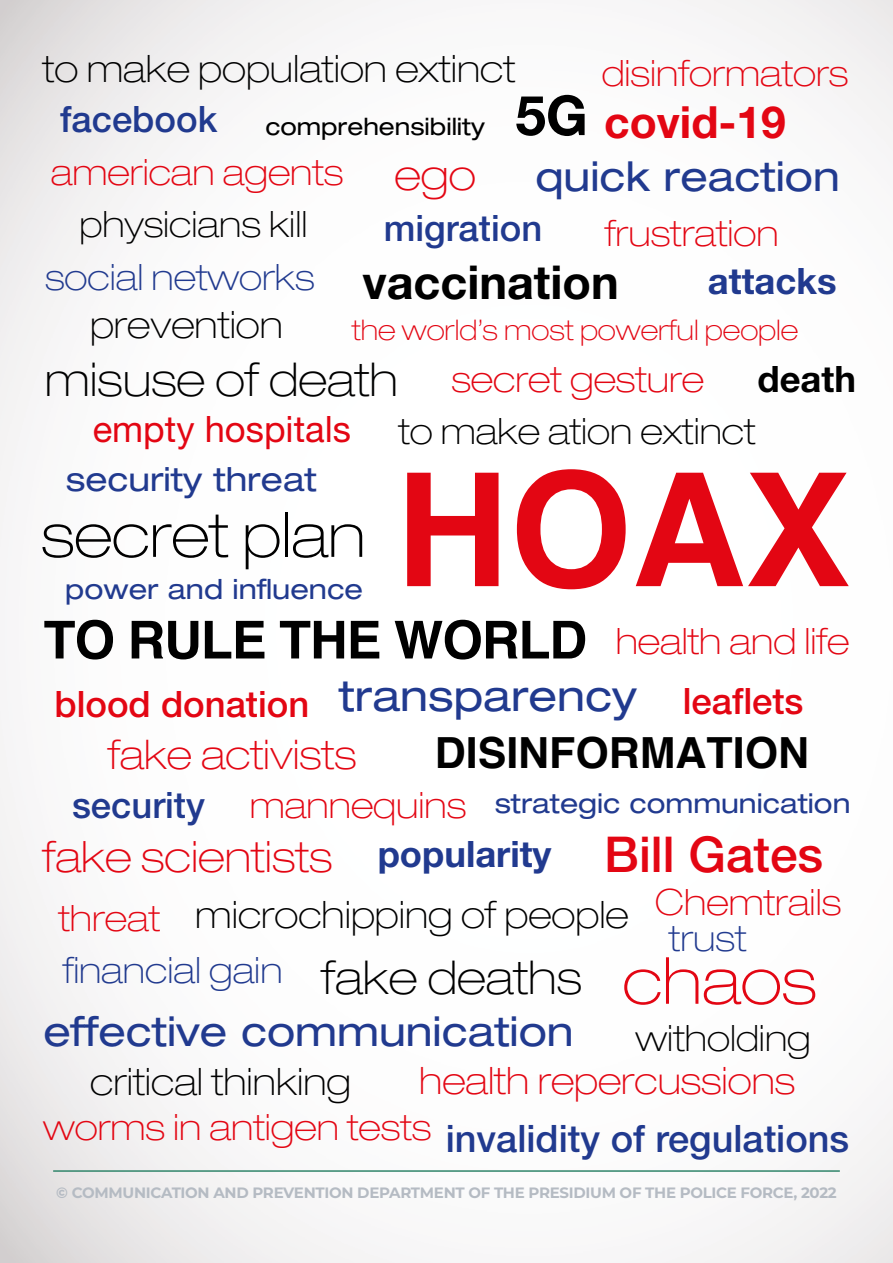
<style>
.page{position:relative;width:893px;height:1263px;background:#fff}
.page>*{position:absolute;margin:0;border:0;box-sizing:border-box;transform-origin:0 0}
.t1{font:700 157.65px "Helvetica";color:#e30613}
.t2{font:100 expanded 65.1px "Helvetica Neue LT Pro";color:#e30613}
.t3{font:100 expanded 61.65px "Helvetica Neue LT Pro";color:#000}
.t4{font:700 55.05px "Helvetica Neue LT Pro";color:#000}
.t5{font:700 52.2px "Helvetica";letter-spacing:-.02em;color:#000}
.t6{font:500 49.5px "Helvetica Neue LT Pro";color:#e30613}
.t7{font:100 expanded 46.8px "Helvetica Neue LT Pro";color:#000}
.t8{font:700 46.8px "Helvetica Neue LT Pro";color:#000}
.t9{font:700 44.4px "Helvetica Neue LT Pro";color:#e30613}
.t10{font:100 expanded 43.35px "Helvetica Neue LT Pro";color:#e30613}
.t11{font:expanded 43.05px "Helvetica Neue LT Pro";color:#213a8f}
.t12{font:100 expanded 43.05px "Helvetica Neue LT Pro";color:#e30613}
.t13{font:700 42.9px "Helvetica";color:#000}
.t14{font:expanded 41.25px "Helvetica Neue LT Pro";color:#213a8f}
.t15{font:100 expanded 40.95px "Helvetica Neue LT Pro";color:#e30613}
.t16{font:100 expanded 37.95px "Helvetica Neue LT Pro";color:#000}
.t17{font:500 37.95px "Helvetica Neue LT Pro";color:#213a8f}
.t18{font:100 expanded 37.95px "Helvetica Neue LT Pro";color:#e30613}
.t19{font:100 expanded 36.45px "Helvetica Neue LT Pro";color:#e30613}
.t20{font:100 expanded 36.45px "Helvetica Neue LT Pro";color:#000}
.t21{font:100 expanded 36.45px "Helvetica Neue LT Pro";color:#213a8f}
.t22{font:500 36.45px "Helvetica Neue LT Pro";color:#213a8f}
.t23{font:500 36.45px "Helvetica Neue LT Pro";color:#e30613}
.t24{font:700 36.45px "Helvetica Neue LT Pro";color:#213a8f}
.t25{font:36.45px "Helvetica Neue LT Pro";color:#e30613}
.t26{font:700 36.45px "Helvetica Neue LT Pro";color:#000}
.t27{font:expanded 33.3px "Helvetica Neue LT Pro";color:#213a8f}
.t28{font:100 expanded 28.5px "Helvetica Neue LT Pro";color:#e30613}
.t29{font:expanded 27.9px "Helvetica Neue LT Pro";color:#213a8f}
.t30{font:expanded 27.3px "Helvetica Neue LT Pro";color:#213a8f}
.t31{font:expanded 24px "Helvetica Neue LT Pro";color:#000}
.t32{font:700 15px "Montserrat";letter-spacing:-.02em;color:#b5bbc3}
</style>
<div class="page">
<hr style="left:53px;top:1170px;width:787px;height:2px;background:#34876d">
<p class="t16" style="left:43px;top:46px;width:474px">to make population extinct</p>
<p class="t22" style="left:60px;top:97px;width:159px">facebook</p>
<p class="t31" style="left:265px;top:113px;width:221px">comprehensibility</p>
<h3 class="t4" style="left:515px;top:81px;width:74px">5G</h3>
<p class="t19" style="left:602px;top:51px;width:248px">disinformators</p>
<p class="t9" style="left:604px;top:95px;width:183px">covid-19</p>
<p class="t19" style="left:51px;top:151px;width:294px">american agents</p>
<p class="t12" style="left:395px;top:149px;width:83px">ego</p>
<p class="t14" style="left:535px;top:153px;width:306px">quick reaction</p>
<p class="t20" style="left:80px;top:202px;width:229px">physicians kill</p>
<p class="t22" style="left:384px;top:206px;width:160px">migration</p>
<p class="t19" style="left:605px;top:211px;width:175px">frustration</p>
<p class="t21" style="left:45px;top:255px;width:271px">social networks</p>
<p class="t16" style="left:90px;top:302px;width:194px">prevention</p>
<p class="t8" style="left:362px;top:253px;width:258px">vaccination</p>
<p class="t28" style="left:352px;top:312px;width:448px">the world’s most powerful people</p>
<p class="t24" style="left:708px;top:259px;width:130px">attacks</p>
<p class="t7" style="left:45px;top:352px;width:355px">misuse of death</p>
<p class="t19" style="left:451px;top:357px;width:254px">secret gesture</p>
<p class="t26" style="left:757px;top:356px;width:100px">death</p>
<p class="t25" style="left:93px;top:407px;width:260px">empty hospitals</p>
<p class="t27" style="left:66px;top:460px;width:253px">security threat</p>
<h3 class="t3" style="left:41px;top:498px;width:326px">secret plan</h3>
<p class="t29" style="left:65px;top:573px;width:299px">power and influence</p>
<p class="t20" style="left:398px;top:409px;width:359px">to make ation extinct</p>
<h1 class="t1" style="left:395px;top:431px;width:457px">HOAX</h1>
<h3 class="t5" style="left:44px;top:607px;width:545px">TO RULE THE WORLD</h3>
<p class="t19" style="left:616px;top:620px;width:235px">health and life</p>
<p class="t23" style="left:683px;top:679px;width:122px">leaflets</p>
<p class="t11" style="left:339px;top:671px;width:299px">transparency</p>
<p class="t23" style="left:54px;top:682px;width:256px">blood donation</p>
<p class="t15" style="left:108px;top:730px;width:250px">fake activists</p>
<p class="t13" style="left:435px;top:726px;width:376px">DISINFORMATION</p>
<p class="t22" style="left:72px;top:783px;width:134px">security</p>
<p class="t19" style="left:250px;top:783px;width:218px">mannequins</p>
<p class="t30" style="left:495px;top:787px;width:357px">strategic communication</p>
<p class="t10" style="left:43px;top:831px;width:291px">fake scientists</p>
<p class="t24" style="left:378px;top:832px;width:175px">popularity</p>
<h3 class="t6" style="left:604px;top:825px;width:221px">Bill Gates</h3>
<p class="t19" style="left:58px;top:897px;width:103px">threat</p>
<p class="t16" style="left:195px;top:892px;width:435px">microchipping of people</p>
<p class="t19" style="left:655px;top:881px;width:188px">Chemtrails</p>
<p class="t21" style="left:669px;top:916px;width:79px">trust</p>
<p class="t21" style="left:63px;top:949px;width:221px">financial gain</p>
<p class="t7" style="left:321px;top:949px;width:262px">fake deaths</p>
<p class="t14" style="left:44px;top:1007px;width:532px">effective communication</p>
<h2 class="t2" style="left:623px;top:942px;width:196px">chaos</h2>
<p class="t20" style="left:636px;top:1016px;width:177px">witholding</p>
<p class="t16" style="left:90px;top:1059px;width:262px">critical thinking</p>
<p class="t18" style="left:419px;top:1058px;width:377px">health repercussions</p>
<p class="t19" style="left:43px;top:1105px;width:390px">worms in antigen tests</p>
<p class="t17" style="left:446px;top:1115px;width:405px">invalidity of regulations</p>
<p class="t32" style="left:56px;top:1182px;width:782px">© COMMUNICATION AND PREVENTION DEPARTMENT OF THE PRESIDIUM OF THE POLICE FORCE, 2022</p>
</div>
